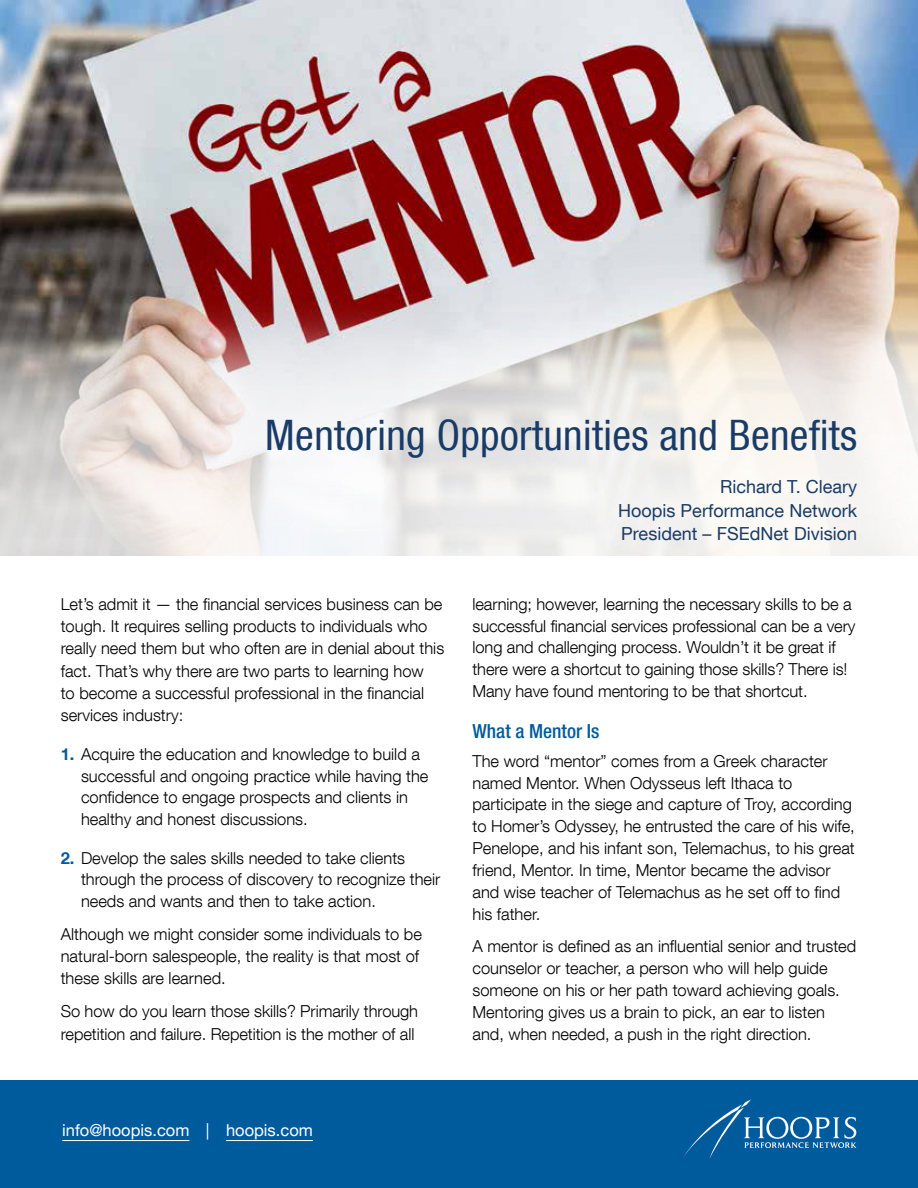
<style>
.page{position:relative;width:918px;height:1188px;background:#fff}
.page>*{position:absolute;margin:0;border:0;box-sizing:border-box;transform-origin:0 0}
.t1{font:condensed 42px "Helvetica Neue LT Com";letter-spacing:.01em;color:#193b66}
.sub_heading{font:500 condensed 19.5px "Helvetica Neue LT Com";color:#005b9d}
.author{font:18px "Helvetica Neue LT Com";color:#193b66}
.text{font:300 16.5px/21.9px "Helvetica Neue LT Com";color:#000}
.t2{font:16.5px "Helvetica Neue LT Com";color:#fff}
.s1{font-weight:700;color:#005b9d}
</style>
<div class="page">
<img style="left:0;top:1px;width:918px;height:554px">
<div style="left:0;top:1080px;width:918px;height:108px;background:#005b9d"></div>
<hr style="left:62px;top:1140px;width:127px;height:1px;background:#fff">
<hr style="left:226px;top:1140px;width:87px;height:1px;background:#fff">
<svg style="left:684px;top:1099px;width:172px;height:60px"></svg>
<p class="t1" style="left:265px;top:410px;width:593px">Mentoring Opportunities and Benefits</p>
<p class="author" style="left:720px;top:476px;width:139px">Richard T. Cleary</p>
<p class="author" style="left:618px;top:499px;width:241px">Hoopis Performance Network</p>
<p class="author" style="left:621px;top:522px;width:237px">President – FSEdNet Division</p>
<p class="text" style="left:61px;top:592px;width:385px">Let’s admit it — the financial services business can be tough. It requires selling products to individuals who really need them but who often are in denial about this fact. That’s why there are two parts to learning how<br>to become a successful professional in the financial services industry:</p>
<p class="text" style="left:81px;top:743px;width:349px;line-height:21.5px;text-indent:-20px"><span class="s1">1.</span> Acquire the education and knowledge to build a successful and ongoing practice while having the confidence to engage prospects and clients in healthy and honest discussions.</p>
<p class="text" style="left:81px;top:847px;width:361px;line-height:21.5px;text-indent:-20px"><span class="s1">2.</span> Develop the sales skills needed to take clients through the process of discovery to recognize their needs and wants and then to take action.</p>
<p class="text" style="left:61px;top:922px;width:363px">Although we might consider some individuals to be natural-born salespeople, the reality is that most of these skills are learned.</p>
<p class="text" style="left:61px;top:1000px;width:359px">So how do you learn those skills? Primarily through repetition and failure. Repetition is the mother of all</p>
<p class="text" style="left:472px;top:593px;width:384px">learning; however, learning the necessary skills to be a successful financial services professional can be a very long and challenging process. Wouldn’t it be great if there were a shortcut to gaining those skills? There is!<br>Many have found mentoring to be that shortcut.</p>
<p class="sub_heading" style="left:472px;top:720px;width:129px">What a Mentor Is</p>
<p class="text" style="left:472px;top:750px;width:384px">The word “mentor” comes from a Greek character named Mentor. When Odysseus left Ithaca to participate in the siege and capture of Troy, according to Homer’s Odyssey, he entrusted the care of his wife, Penelope, and his infant son, Telemachus, to his great friend, Mentor. In time, Mentor became the advisor and wise teacher of Telemachus as he set off to find his father.</p>
<p class="text" style="left:472px;top:935px;width:385px">A mentor is defined as an influential senior and trusted counselor or teacher, a person who will help guide someone on his or her path toward achieving goals.<br>Mentoring gives us a brain to pick, an ear to listen and, when needed, a push in the right direction.</p>
<p class="t2" style="left:62px;top:1120px;width:252px">info@hoopis.com | hoopis.com</p>
</div>
